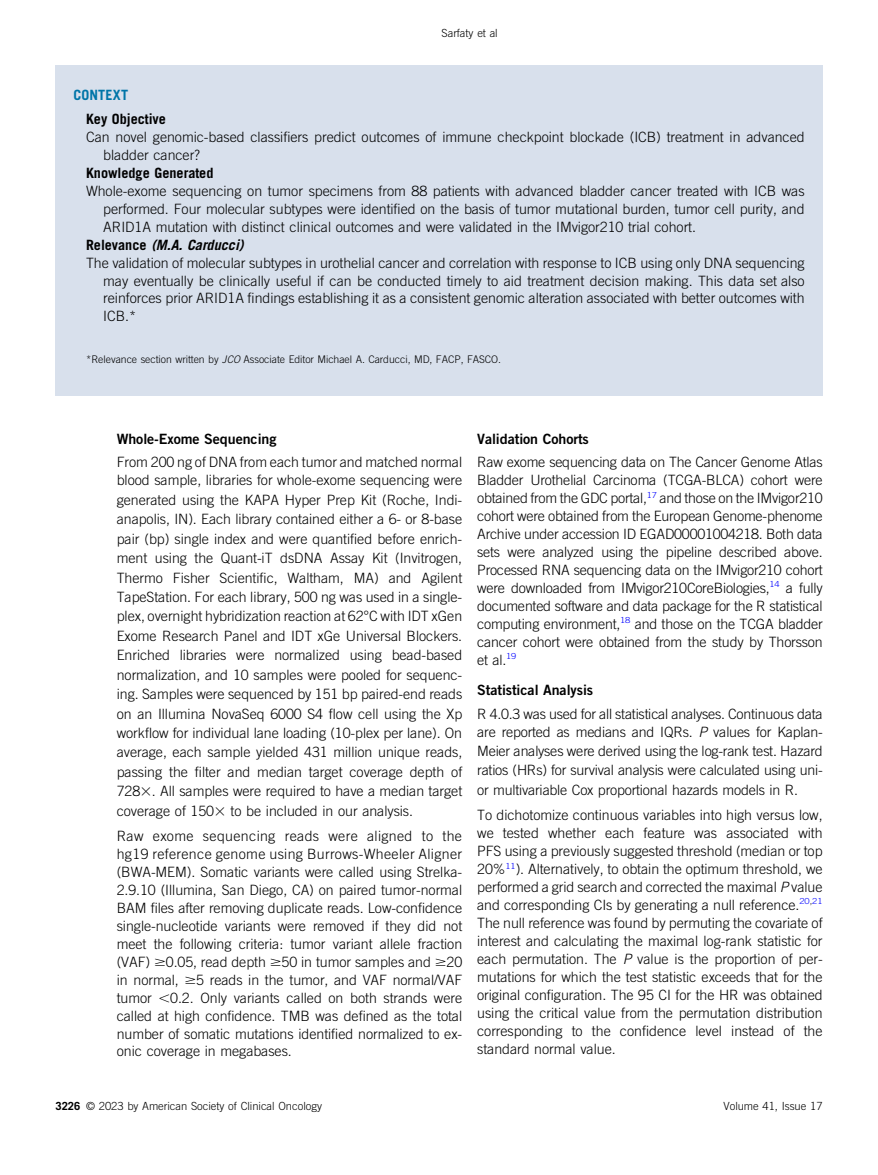
<style>
.page{position:relative;width:878px;height:1175px;background:#fff}
.page>*{position:absolute;margin:0;border:0;box-sizing:border-box;transform-origin:0 0}
.t1{font:14.25px/18px "Adv O Td 710 a 12 c";color:#000;text-align:justify}
.t2{font:14.25px "Adv OT8 a 0 d 451 b.B";color:#000}
.t3{font:14.25px "Adv O Tb 03 e 4648.B";color:#000}
.t4{font:14.25px "Adv OT72 cf 81 eb.BI";color:#000}
.t5{font:14.25px "Adv O Tb 03 e 4648.B";letter-spacing:.015em;color:#0075a8}
.t6{font:11.25px "Adv O Td 710 a 12 c";color:#000}
.t7{font:10.5px "Adv O Td 710 a 12 c";color:#000}
.s1{font-family:"Adv O Td 710 a 12 c+fb"}
.s2{font-family:"Adv O Tb 03 e 4648.B"}
.s3{font-family:"Adv O Ta 82 dc 243.I"}
.s4{font-family:"Adv OT463 cc 31 e"}
.s5{font-family:"Adv OT8817665 d"}
</style>
<div class="page">
<div style="left:55px;top:66px;width:767px;height:330px;background:#d8e0ec"></div>
<p class="t6" style="left:441px;top:29px;width:58px">Sarfaty et al</p>
<p class="t5" style="left:73px;top:90px;width:56px">CONTEXT</p>
<p class="t3" style="left:86px;top:114px;width:81px">Key Objective</p>
<p class="t1" style="left:103px;top:129px;width:702px;text-indent:-17px">Can novel genomic-based classi<span class="s1">fi</span>ers predict outcomes of immune checkpoint blockade (ICB) treatment in advanced bladder cancer?</p>
<p class="t3" style="left:86px;top:168px;width:129px">Knowledge Generated</p>
<p class="t1" style="left:103px;top:183px;width:702px;text-indent:-17px">Whole-exome sequencing on tumor specimens from 88 patients with advanced bladder cancer treated with ICB was performed. Four molecular subtypes were identi<span class="s1">fi</span>ed on the basis of tumor mutational burden, tumor cell purity, and ARID1A mutation with distinct clinical outcomes and were validated in the IMvigor210 trial cohort.</p>
<p class="t4" style="left:86px;top:236px;width:159px"><span class="s2">Relevance</span> (M.A. Carducci)</p>
<p class="t1" style="left:103px;top:255px;width:702px;text-indent:-17px">The validation of molecular subtypes in urothelial cancer and correlation with response to ICB using only DNA sequencing may eventually be clinically useful if can be conducted timely to aid treatment decision making. This data set also reinforces prior ARID1A <span class="s1">fi</span>ndings establishing it as a consistent genomic alteration associated with better outcomes with ICB.*</p>
<p class="t7" style="left:86px;top:356px;width:416px">*Relevance section written by <span class="s3">JCO</span> Associate Editor Michael A. Carducci, MD, FACP, FASCO.</p>
<p class="t2" style="left:117px;top:433px;width:161px">Whole-Exome Sequencing</p>
<p class="t1" style="left:117px;top:454px;width:347px">From 200 ng of DNA from each tumor and matched normal blood sample, libraries for whole-exome sequencing were</p>
<p class="t1" style="left:117px;top:491px;width:347px;line-height:19.5px">generated using the KAPA Hyper Prep Kit (Roche, Indi&shy;anapolis, IN). Each library contained either a 6- or 8-base pair (bp) single index and were quanti<span class="s1">fi</span>ed before enrich&shy;ment using the Quant-iT dsDNA Assay Kit (Invitrogen, Thermo Fisher Scienti<span class="s1">fi</span>c, Waltham, MA) and Agilent TapeStation. For each library, 500 ng was used in a single&shy;plex, overnight hybridization reaction at 62°C with IDT xGen Exome Research Panel and IDT xGe Universal Blockers.<br>Enriched libraries were normalized using bead-based normalization, and 10 samples were pooled for sequenc&shy;ing. Samples were sequenced by 151 bp paired-end reads on an Illumina NovaSeq 6000 S4 <span class="s1">fl</span>ow cell using the Xp work<span class="s1">fl</span>ow for individual lane loading (10-plex per lane). On average, each sample yielded 431 million unique reads, passing the <span class="s1">fi</span>lter and median target coverage depth of 728<span class="s4">3</span>. All samples were required to have a median target coverage of 150<span class="s4">3</span> to be included in our analysis.</p>
<p class="t1" style="left:117px;top:828px;width:347px">Raw exome sequencing reads were aligned to the hg19 reference genome using Burrows-Wheeler Aligner (BWA-MEM). Somatic variants were called using Strelka-2.9.10 (Illumina, San Diego, CA) on paired tumor-normal BAM <span class="s1">fi</span>les after removing duplicate reads. Low-con<span class="s1">fi</span>dence single-nucleotide variants were removed if they did not meet the following criteria: tumor variant allele fraction (VAF) <span class="s5">$</span>0.05, read depth <span class="s5">$</span>50 in tumor samples and <span class="s5">$</span>20 in normal, <span class="s5">$</span>5 reads in the tumor, and VAF normal/VAF tumor <span class="s4">,</span>0.2. Only variants called on both strands were called at high con<span class="s1">fi</span>dence. TMB was de<span class="s1">fi</span>ned as the total number of somatic mutations identi<span class="s1">fi</span>ed normalized to ex&shy;onic coverage in megabases.</p>
<p class="t2" style="left:477px;top:433px;width:113px">Validation Cohorts</p>
<p class="t1" style="left:477px;top:454px;width:347px">Raw exome sequencing data on The Cancer Genome Atlas Bladder Urothelial Carcinoma (TCGA-BLCA) cohort were obtained from the GDC portal,<sup>17</sup> and those on the IMvigor210 cohort were obtained from the European Genome-phenome Archive under accession ID EGAD00001004218. Both data sets were analyzed using the pipeline described above.<br>Processed RNA sequencing data on the IMvigor210 cohort were downloaded from IMvigor210CoreBiologies,<sup>14</sup> a fully documented software and data package for the R statistical computing environment,<sup>18</sup> and those on the TCGA bladder cancer cohort were obtained from the study by Thorsson et al.<sup>19</sup></p>
<p class="t2" style="left:477px;top:684px;width:117px">Statistical Analysis</p>
<p class="t1" style="left:477px;top:705px;width:347px">R 4.0.3 was used for all statistical analyses. Continuous data are reported as medians and IQRs. <span class="s3">P</span> values for Kaplan-</p>
<p class="t1" style="left:477px;top:742px;width:347px;line-height:19.5px">Meier analyses were derived using the log-rank test. Hazard ratios (HRs) for survival analysis were calculated using uni&shy;or multivariable Cox proportional hazards models in R.</p>
<p class="t1" style="left:477px;top:807px;width:347px">To dichotomize continuous variables into high versus low, we tested whether each feature was associated with PFS using a previously suggested threshold (median or top 20%<sup>11</sup>). Alternatively, to obtain the optimum threshold, we performed a grid search and corrected the maximal <span class="s3">P</span> value and corresponding CIs by generating a null reference.<sup>20</sup><sup>,</sup><sup>21<br></sup>The null reference was found by permuting the covariate of interest and calculating the maximal log-rank statistic for each permutation. The <span class="s3">P</span> value is the proportion of per&shy;mutations for which the test statistic exceeds that for the original con<span class="s1">fi</span>guration. The 95 CI for the HR was obtained using the critical value from the permutation distribution corresponding to the con<span class="s1">fi</span>dence level instead of the standard normal value.</p>
<p class="t6" style="left:55px;top:1101px;width:268px"><span class="s2">3226</span> © 2023 by American Society of Clinical Oncology</p>
<p class="t6" style="left:723px;top:1101px;width:100px">Volume 41, Issue 17</p>
</div>
